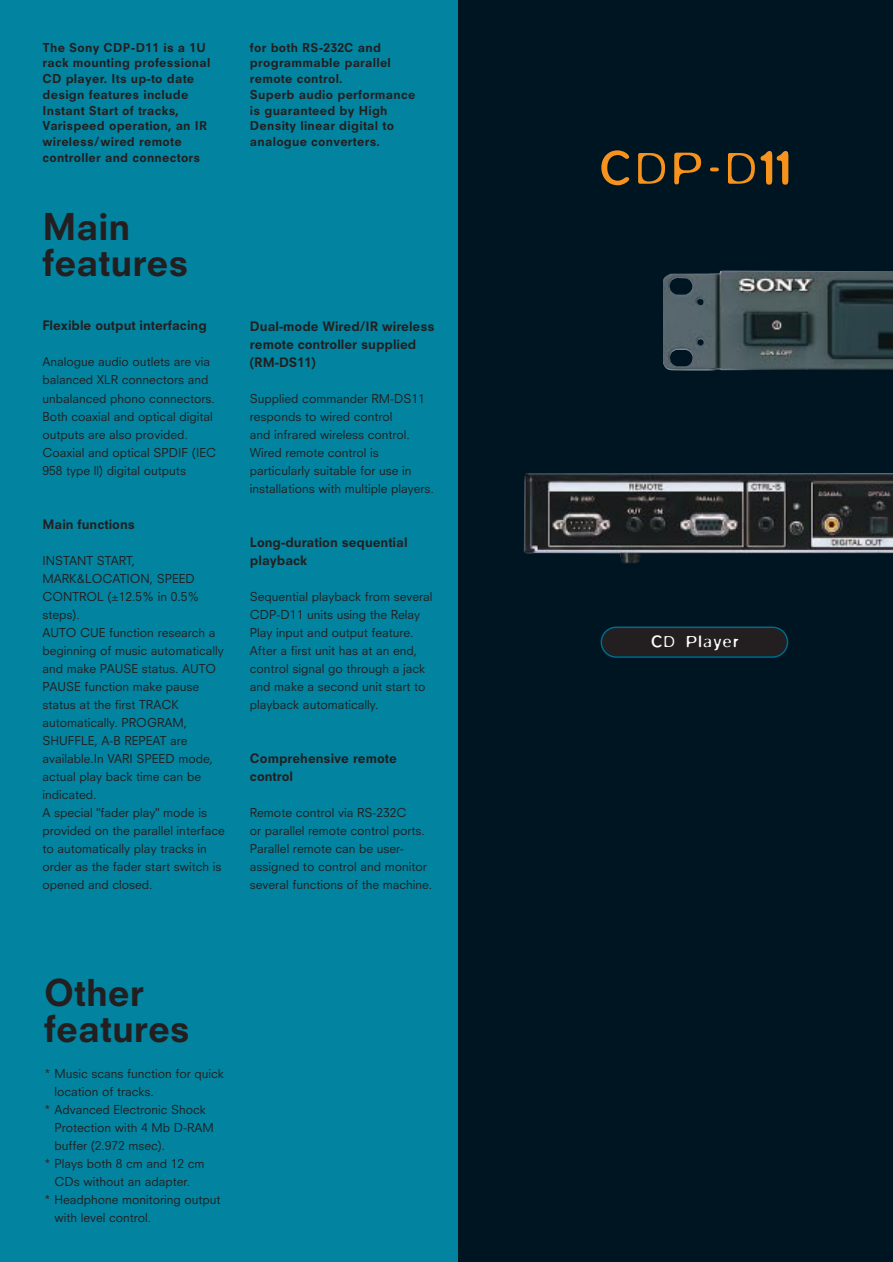
<style>
.page{position:relative;width:893px;height:1262px;background:#fff}
.page>*{position:absolute;margin:0;border:0;box-sizing:border-box;transform-origin:0 0}
.t1{font:300 51px "Blur";letter-spacing:.085em;color:#f7931d}
.t2{font:800 36px/36px "Neuzeit S";color:#231f20}
.t3{font:300 18px "Blur";letter-spacing:.095em;color:#fff}
.t4{font:800 12.75px/18px "Neuzeit S";color:#231f20}
.t5{font:12px/18px "Neuzeit S";color:#231f20}
.t6{font:800 12px/15.8px "Neuzeit S";letter-spacing:.02em;color:#231f20}
</style>
<div class="page">
<div style="left:0;top:0;width:892px;height:1262px;background:#0284a0"></div>
<div style="left:458px;top:0;width:434px;height:1262px;background:#001522"></div>
<img style="left:663px;top:271px;width:229px;height:100px">
<img style="left:523px;top:473px;width:369px;height:91px">
<div style="left:602px;top:628px;width:184px;height:28px;background:#231f20;border-radius:14px"></div>
<div style="left:600px;top:626px;width:188px;height:32px;border:2px solid #006b89;border-radius:15px"></div>
<p class="t6" style="left:43px;top:40px;width:169px">The Sony CDP-D11 is a 1U rack mounting professional<br>CD player. Its up-to date design features include<br>Instant Start of tracks,<br>Varispeed operation, an IR wireless/wired remote controller and connectors</p>
<p class="t6" style="left:250px;top:40px;width:167px">for both RS-232C and programmable parallel remote control.<br>Superb audio performance is guaranteed by High<br>Density linear digital to analogue converters.</p>
<h2 class="t2" style="left:43px;top:213px;width:147px">Main features</h2>
<p class="t4" style="left:43px;top:318px;width:166px">Flexible output interfacing</p>
<p class="t5" style="left:43px;top:354px;width:175px">Analogue audio outlets are via balanced XLR connectors and unbalanced phono connectors.<br>Both coaxial and optical digital outputs are also provided.<br>Coaxial and optical SPDIF (IEC<br>958 type ll) digital outputs</p>
<p class="t4" style="left:43px;top:516px;width:94px">Main functions</p>
<p class="t5" style="left:43px;top:552px;width:184px">INSTANT START,<br>MARK&amp;LOCATION, SPEED<br>CONTROL (±12.5% in 0.5% steps).<br>AUTO CUE function research a beginning of music automatically and make PAUSE status. AUTO<br>PAUSE function make pause status at the first TRACK automatically. PROGRAM,<br>SHUFFLE, A-B REPEAT are available.In VARI SPEED mode, actual play back time can be indicated.<br>A special "fader play" mode is provided on the parallel interface to automatically play tracks in order as the fader start switch is opened and closed.</p>
<p class="t4" style="left:250px;top:318px;width:186px">Dual-mode Wired/IR wireless remote controller supplied (RM-DS11)</p>
<p class="t5" style="left:250px;top:391px;width:185px">Supplied commander RM-DS11 responds to wired control<br>and infrared wireless control.<br>Wired remote control is particularly suitable for use in installations with multiple players.</p>
<p class="t4" style="left:250px;top:534px;width:159px">Long-duration sequential playback</p>
<p class="t5" style="left:250px;top:589px;width:184px">Sequential playback from several<br>CDP-D11 units using the Relay<br>Play input and output feature.<br>After a first unit has at an end, control signal go through a jack and make a second unit start to playback automatically.</p>
<p class="t4" style="left:250px;top:750px;width:148px">Comprehensive remote control</p>
<p class="t5" style="left:250px;top:805px;width:184px">Remote control via RS-232C<br>or parallel remote control ports.<br>Parallel remote can be user&shy;assigned to control and monitor several functions of the machine.</p>
<h2 class="t2" style="left:44px;top:978px;width:147px">Other features</h2>
<p class="t5" style="left:44px;top:1065px;width:181px">* Music scans function for quick</p>
<p class="t5" style="left:54px;top:1083px;width:101px">location of tracks.</p>
<p class="t5" style="left:44px;top:1101px;width:163px">* Advanced Electronic Shock</p>
<p class="t5" style="left:54px;top:1119px;width:161px">Protection with 4 Mb D-RAM</p>
<p class="t5" style="left:54px;top:1137px;width:112px">buffer (2.972 msec).</p>
<p class="t5" style="left:44px;top:1155px;width:162px">* Plays both 8 cm and 12 cm</p>
<p class="t5" style="left:54px;top:1173px;width:137px">CDs without an adapter.</p>
<p class="t5" style="left:44px;top:1191px;width:178px">* Headphone monitoring output</p>
<p class="t5" style="left:54px;top:1209px;width:98px">with level control.</p>
<h1 class="t1" style="left:599px;top:152px;width:192px">CDP-D11</h1>
<h3 class="t3" style="left:651px;top:636px;width:89px">CD Player</h3>
</div>
